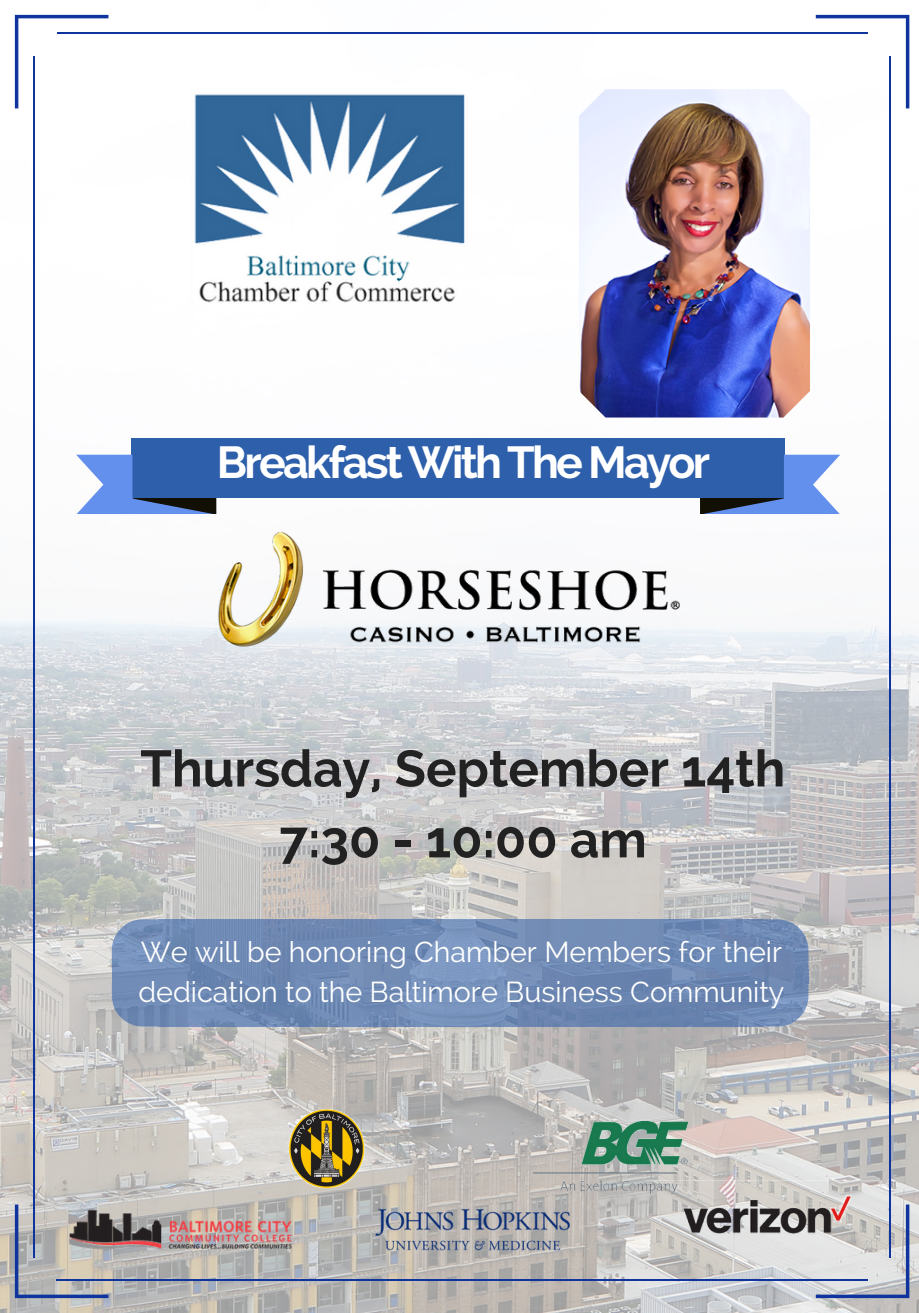
<style>
.page{position:relative;width:919px;height:1313px;background:#fff}
.page>*{position:absolute;margin:0;border:0;box-sizing:border-box;transform-origin:0 0}
.t1{font:700 51.1px/70.9px "Raleway";color:#222;text-align:center}
.t2{font:700 44.62px "Raleway";letter-spacing:-.06em;color:#fff}
.t3{font:28.7px/39.4px "Raleway";color:#fff}
</style>
<div class="page">
<img style="left:0;top:14px;width:919px;height:1298px">
<svg style="left:15px;top:15px;width:93px;height:93px"></svg>
<hr style="left:57px;top:32px;width:74px;height:2px;background:#10349d">
<hr style="left:33px;top:56px;width:2px;height:74px;background:#10349d">
<hr style="left:33px;top:129px;width:2px;height:1051px;background:#10349d">
<svg style="left:15px;top:1204px;width:93px;height:94px"></svg>
<hr style="left:56px;top:1279px;width:75px;height:2px;background:#10349d">
<hr style="left:33px;top:1179px;width:2px;height:78px;background:#10349d">
<hr style="left:129px;top:1279px;width:660px;height:2px;background:#10349d">
<svg style="left:816px;top:1204px;width:93px;height:94px"></svg>
<hr style="left:889px;top:1179px;width:2px;height:78px;background:#10349d">
<hr style="left:788px;top:1279px;width:79px;height:2px;background:#10349d">
<hr style="left:889px;top:129px;width:2px;height:1051px;background:#10349d">
<svg style="left:816px;top:15px;width:93px;height:93px"></svg>
<hr style="left:788px;top:32px;width:79px;height:2px;background:#10349d">
<hr style="left:889px;top:56px;width:2px;height:74px;background:#10349d">
<hr style="left:129px;top:32px;width:660px;height:2px;background:#10349d">
<img style="left:579px;top:89px;width:231px;height:328px">
<img style="left:190px;top:71px;width:277px;height:277px">
<img style="left:156px;top:498px;width:563px;height:234px">
<img style="left:70px;top:1205px;width:225px;height:50px">
<img style="left:329px;top:1163px;width:287px;height:132px">
<img style="left:533px;top:1121px;width:155px;height:72px">
<img style="left:282px;top:1104px;width:88px;height:88px">
<div style="left:131px;top:438px;width:654px;height:60px;background:#2e5fab"></div>
<svg style="left:76px;top:455px;width:140px;height:58px"></svg>
<svg style="left:700px;top:455px;width:140px;height:58px"></svg>
<svg style="left:762px;top:919px;width:46px;height:49px"></svg>
<div style="left:761px;top:968px;width:47px;height:15px;background:#6c84ae"></div>
<svg style="left:159px;top:970px;width:602px;height:11px;fill:#708bb4"></svg>
<svg style="left:159px;top:919px;width:603px;height:51px;fill:#708bb5"></svg>
<svg style="left:112px;top:919px;width:47px;height:49px"></svg>
<div style="left:112px;top:968px;width:47px;height:15px;background:#718cb6"></div>
<svg style="left:159px;top:981px;width:602px;height:45px;fill:#6c87b2"></svg>
<svg style="left:112px;top:983px;width:47px;height:43px"></svg>
<svg style="left:761px;top:981px;width:47px;height:45px"></svg>
<img style="left:646px;top:1180px;width:229px;height:73px">
<h2 class="t2" style="left:217px;top:436px;width:495px">Breakfast With The Mayor</h2>
<h1 class="t1" style="left:140px;top:733px;width:646px">Thursday, September 14th<br>7:30 - 10:00 am</h1>
<p class="t3" style="left:138px;top:932px;width:647px">We will be honoring Chamber Members for their dedication to the Baltimore Business Community</p>
</div>
